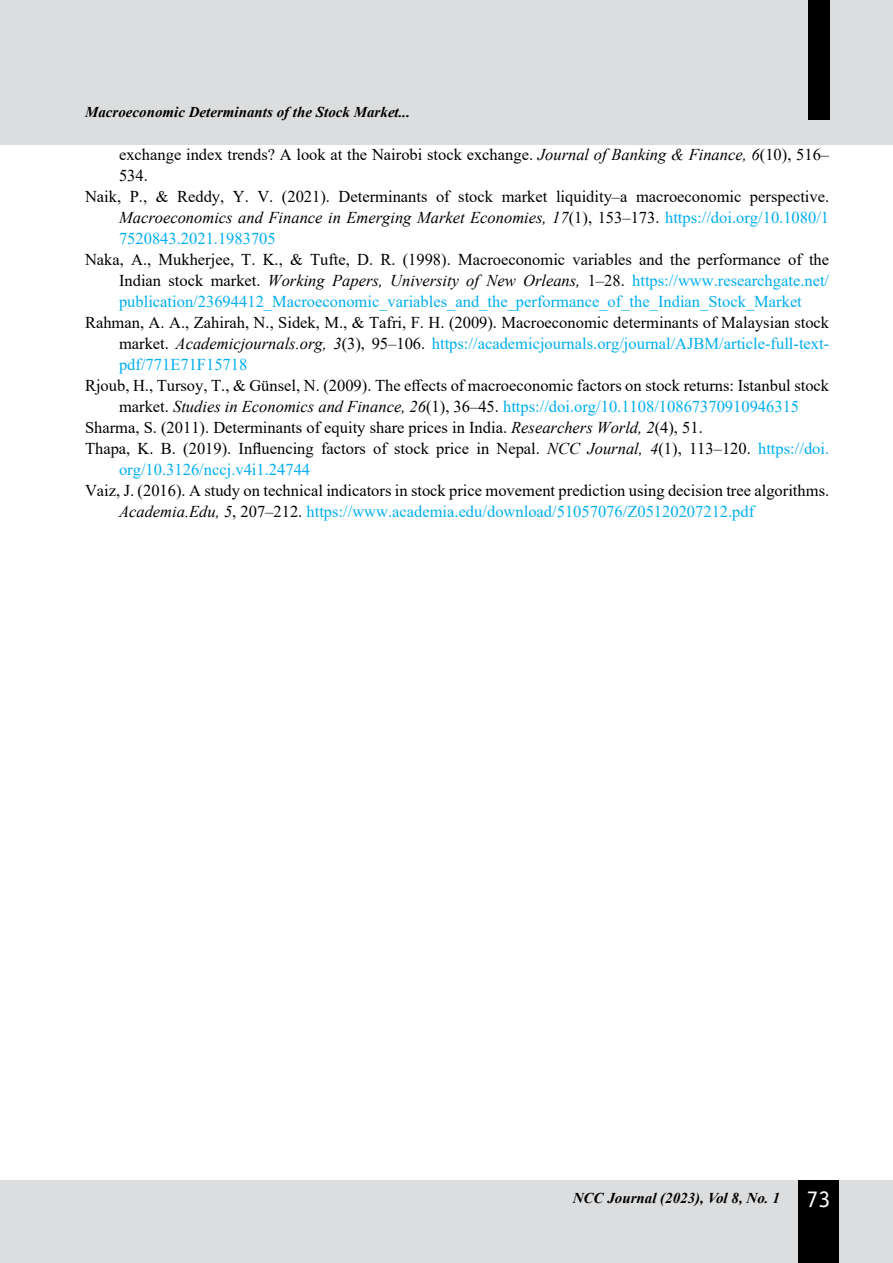
<style>
.page{position:relative;width:893px;height:1263px;background:#fff}
.page>*{position:absolute;margin:0;border:0;box-sizing:border-box;transform-origin:0 0}
.t1{font:16.5px/21px "Times New Roman";color:#000;text-align:justify}
.t2{font:16.5px/21px "Times New Roman";color:#00aeef;text-align:justify}
.t3{font:italic 16.5px "Times New Roman";color:#000}
.t4{font:italic 700 15px "Times New Roman";color:#000}
.s1{font-style:italic}
.s2{font-style:normal}
.s3{font-style:normal;color:#00aeef}
.s4{color:#000}
.s5{font-style:italic;color:#000}
.s6{color:#00aeef}
.s7{font-family:"Officina Sans Std";font-weight:400;font-style:normal;font-size:24px;color:#fff}
</style>
<div class="page">
<div style="left:0;top:0;width:893px;height:145px;background:#dcddde"></div>
<div style="left:0;top:1180px;width:893px;height:83px;background:#dcddde"></div>
<div style="left:808px;top:0;width:21px;height:120px;background:#000"></div>
<div style="left:798px;top:1180px;width:41px;height:83px;background:#000"></div>
<p class="t4" style="left:85px;top:102px;width:327px">Macroeconomic Determinants of the Stock Market...</p>
<p class="t1" style="left:119px;top:144px;width:712px">exchange index trends? A look at the Nairobi stock exchange. <span class="s1">Journal of Banking &amp; Finance, 6</span>(10), 516–</p>
<p class="t1" style="left:119px;top:165px;width:30px">534.</p>
<p class="t1" style="left:85px;top:186px;width:746px">Naik, P., &amp; Reddy, Y. V. (2021). Determinants of stock market liquidity–a macroeconomic perspective.</p>
<p class="t3" style="left:119px;top:206px;width:712px">Macroeconomics and Finance in Emerging Market Economies, 17<span class="s2">(1), 153–173.</span> <span class="s3">https://doi.org/10.1080/1</span></p>
<p class="t2" style="left:119px;top:228px;width:158px">7520843.2021.1983705</p>
<p class="t2" style="left:119px;top:249px;width:712px;text-indent:-34px"><span class="s4">Naka, A., Mukherjee, T. K., &amp; Tufte, D. R. (1998). Macroeconomic variables and the performance of the Indian stock market.</span> <span class="s5">Working Papers, University of New Orleans,</span> <span class="s4">1–28.</span> https://www.researchgate.net/ publication/23694412_Macroeconomic_variables_and_the_performance_of_the_Indian_Stock_Market</p>
<p class="t1" style="left:119px;top:312px;width:712px;text-indent:-34px">Rahman, A. A., Zahirah, N., Sidek, M., &amp; Tafri, F. H. (2009). Macroeconomic determinants of Malaysian stock market. <span class="s1">Academicjournals.org, 3</span>(3), 95–106. <span class="s6">https://academicjournals.org/journal/AJBM/article-full-text&shy;pdf/771E71F15718</span></p>
<p class="t1" style="left:85px;top:375px;width:746px">Rjoub, H., Tursoy, T., &amp; Günsel, N. (2009). The effects of macroeconomic factors on stock returns: Istanbul stock</p>
<p class="t2" style="left:119px;top:396px;width:682px"><span class="s4">market.</span> <span class="s5">Studies in Economics and Finance, 26</span><span class="s4">(1), 36–45.</span> https://doi.org/10.1108/10867370910946315</p>
<p class="t1" style="left:85px;top:417px;width:619px">Sharma, S. (2011). Determinants of equity share prices in India. <span class="s1">Researchers World, 2</span>(4), 51.</p>
<p class="t1" style="left:85px;top:438px;width:746px">Thapa, K. B. (2019). Influencing factors of stock price in Nepal. <span class="s1">NCC Journal, 4</span>(1), 113–120. <span class="s6">https://doi.</span></p>
<p class="t2" style="left:119px;top:459px;width:193px">org/10.3126/nccj.v4i1.24744</p>
<p class="t1" style="left:119px;top:480px;width:712px;text-indent:-34px">Vaiz, J. (2016). A study on technical indicators in stock price movement prediction using decision tree algorithms.<br><span class="s1">Academia.Edu, 5</span>, 207–212. <span class="s6">https://www.academia.edu/download/51057076/Z05120207212.pdf</span></p>
<p class="t4" style="left:573px;top:1187px;width:259px">NCC Journal (2023), Vol 8, No. 1 <span class="s7">73</span></p>
</div>
